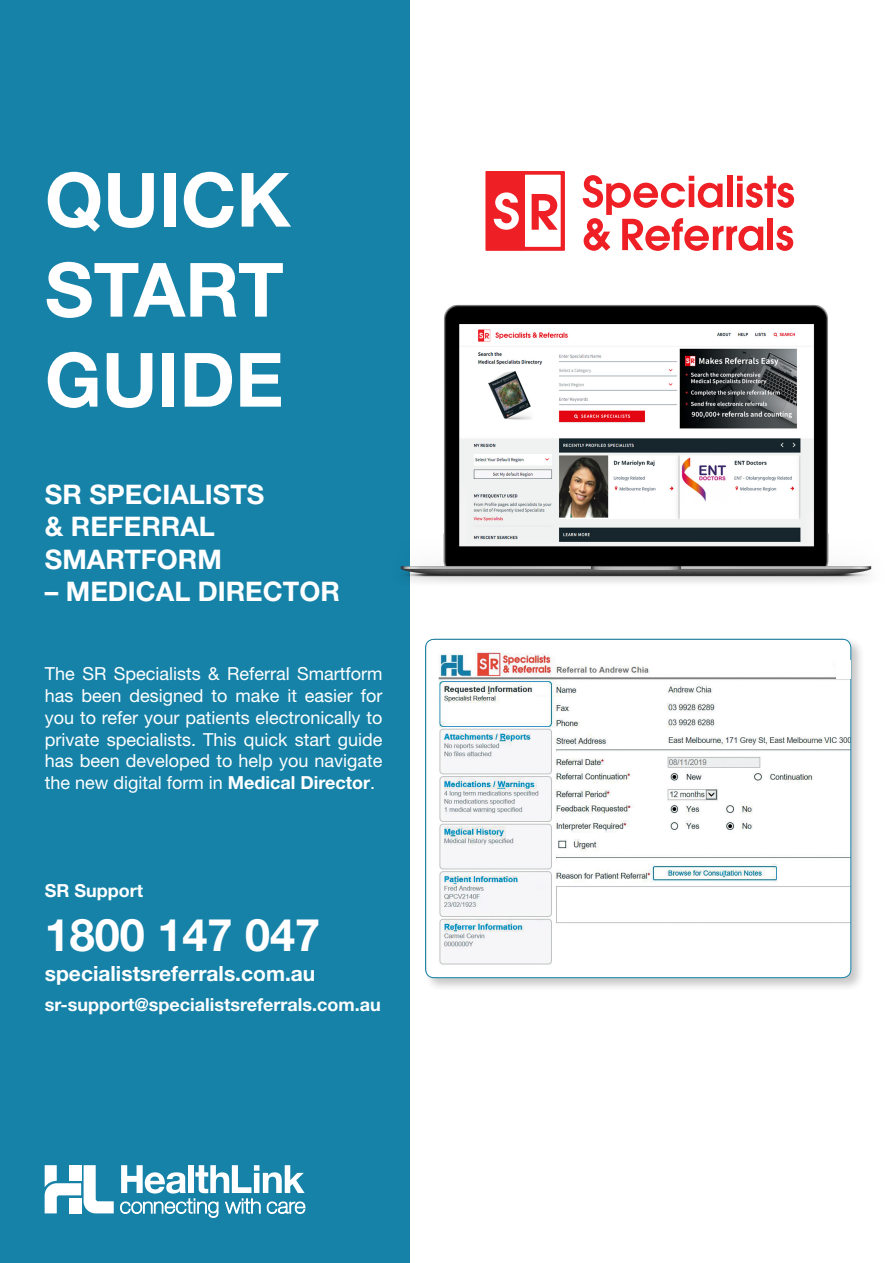
<style>
.page{position:relative;width:893px;height:1263px;background:#fff}
.page>*{position:absolute;margin:0;border:0;box-sizing:border-box;transform-origin:0 0}
.t1{font:700 75px "Helvetica Neue";color:#fff}
.t2{font:700 45px "Helvetica Neue";color:#fff}
.t3{font:700 27px/32.4px "Helvetica Neue";color:#fff}
.t4{font:700 21px "Helvetica Neue";color:#fff}
.t5{font:18px/21.8px "Helvetica Neue";color:#fff;text-align:justify}
.t6{font:700 18px "Helvetica Neue";color:#fff}
.s1{font-weight:700}
</style>
<div class="page">
<div style="left:0;top:0;width:410px;height:1263px;background:#1682a8"></div>
<svg style="left:583px;top:175px;width:211px;height:76px"></svg>
<div style="left:486px;top:171px;width:78px;height:79px;background:#fff;border:3px solid #ee2026"></div>
<div style="left:487px;top:172px;width:38px;height:77px;background:#ee2026"></div>
<svg style="left:491px;top:171px;width:30px;height:59px"></svg>
<svg style="left:531px;top:192px;width:31px;height:40px"></svg>
<svg style="left:45px;top:1165px;width:69px;height:48px"></svg>
<svg style="left:120px;top:1165px;width:185px;height:52px"></svg>
<img style="left:400px;top:304px;width:472px;height:279px">
<div style="left:423px;top:637px;width:442px;height:355px;background:#231f20;opacity:.25"></div>
<svg style="left:426px;top:639px;width:425px;height:339px"></svg>
<div style="left:425px;top:639px;width:426px;height:339px;border:1px solid #1682a8;border-radius:9px"></div>
<div style="left:836px;top:660px;width:14px;height:19px;background:#fff"></div>
<p class="t1" style="left:45px;top:153px;width:247px">QUICK</p>
<p class="t1" style="left:45px;top:243px;width:240px">START</p>
<p class="t1" style="left:45px;top:333px;width:240px">GUIDE</p>
<p class="t3" style="left:45px;top:477px;width:221px">SR SPECIALISTS &amp; REFERRAL<br>SMARTFORM</p>
<p class="t3" style="left:45px;top:575px;width:296px">– MEDICAL DIRECTOR</p>
<p class="t5" style="left:45px;top:663px;width:339px">The SR Specialists &amp; Referral Smartform has been designed to make it easier for you to refer your patients electronically to private specialists. This quick start guide has been developed to help you navigate the new digital form in <span class="s1">Medical Director</span>.</p>
<p class="t6" style="left:45px;top:880px;width:100px">SR Support</p>
<p class="t2" style="left:45px;top:907px;width:277px">1800 147 047</p>
<p class="t4" style="left:45px;top:961px;width:272px">specialistsreferrals.com.au</p>
<p class="t6" style="left:45px;top:994px;width:337px">sr-support@specialistsreferrals.com.au</p>
</div>
